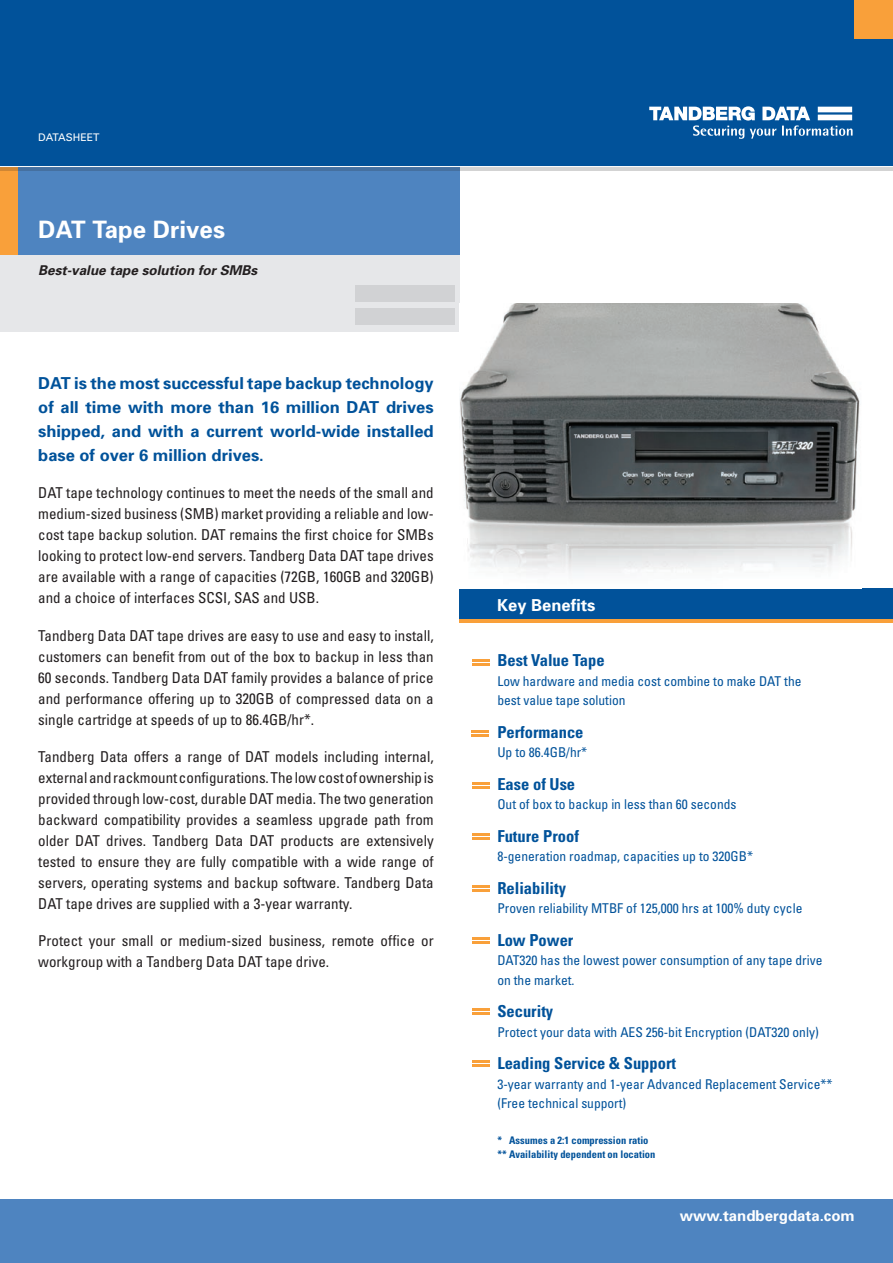
<style>
.page{position:relative;width:893px;height:1263px;background:#fff}
.page>*{position:absolute;margin:0;border:0;box-sizing:border-box;transform-origin:0 0}
.t1{font:700 24px "Univers";color:#fff}
.intro_blue{font:700 16.5px/24px "Univers";color:#01529a;text-align:justify}
.bullet_main{font:700 condensed 16.5px "Univers";color:#01529a}
.t2{font:700 16.5px "Univers";color:#fff}
.body{font:condensed 15px/21px "Univers";color:#231f20;text-align:justify}
.t3{font:700 15px "Univers";color:#fff}
.bullet_sub{font:condensed 13.5px/19.5px "Univers";color:#01529a}
.t4{font:italic 700 13.5px "Univers";color:#231f20}
.chart_blue{font:700 condensed 10.5px "Univers";color:#01529a}
.t5{font:10.5px "Univers";color:#fff}
</style>
<div class="page">
<div style="left:0;top:241px;width:459px;height:91px;background:#e6e7e9"></div>
<div style="left:0;top:164px;width:459px;height:91px;background:#4e84c0"></div>
<div style="left:0;top:164px;width:17px;height:91px;background:#f9a03a"></div>
<svg style="left:0;top:167px;width:893px;height:4px"></svg>
<div style="left:0;top:0;width:893px;height:166px;background:#01529a"></div>
<div style="left:855px;top:0;width:38px;height:38px;background:#f9a03a"></div>
<div style="left:0;top:1200px;width:893px;height:63px;background:#4e84c0"></div>
<div style="left:355px;top:285px;width:100px;height:17px;background:#d1d2d4"></div>
<div style="left:355px;top:308px;width:100px;height:17px;background:#d1d2d4"></div>
<svg style="left:649px;top:106px;width:204px;height:33px"></svg>
<hr style="left:0;top:166px;width:893px;height:1px;background:#fff">
<div style="left:459px;top:614px;width:434px;height:9px;background:#f9a03a"></div>
<div style="left:459px;top:589px;width:434px;height:30px;background:#01529a"></div>
<img style="left:460px;top:303px;width:400px;height:271px">
<svg style="left:472px;top:659px;width:18px;height:6px"></svg>
<hr style="left:472px;top:782px;width:18px;height:3px;background:#f9a03a">
<hr style="left:472px;top:786px;width:18px;height:3px;background:#f9a03a">
<hr style="left:472px;top:833px;width:18px;height:3px;background:#f9a03a">
<hr style="left:472px;top:837px;width:18px;height:3px;background:#f9a03a">
<hr style="left:472px;top:885px;width:18px;height:3px;background:#f9a03a">
<hr style="left:472px;top:889px;width:18px;height:3px;background:#f9a03a">
<hr style="left:472px;top:937px;width:18px;height:3px;background:#f9a03a">
<hr style="left:472px;top:941px;width:18px;height:3px;background:#f9a03a">
<hr style="left:472px;top:1008px;width:18px;height:3px;background:#f9a03a">
<hr style="left:472px;top:1012px;width:18px;height:3px;background:#f9a03a">
<hr style="left:472px;top:730px;width:17px;height:3px;background:#f9a03a">
<hr style="left:472px;top:734px;width:17px;height:3px;background:#f9a03a">
<hr style="left:472px;top:1060px;width:18px;height:3px;background:#f9a03a">
<hr style="left:472px;top:1064px;width:18px;height:3px;background:#f9a03a">
<p class="t5" style="left:38px;top:131px;width:63px">DATASHEET</p>
<p class="t1" style="left:38px;top:214px;width:188px">DAT Tape Drives</p>
<p class="t4" style="left:38px;top:261px;width:221px">Best-value tape solution for SMBs</p>
<p class="intro_blue" style="left:38px;top:371px;width:397px">DAT is the most successful tape backup technology of all time with more than 16 million DAT drives shipped, and with a current world-wide installed base of over 6 million drives.</p>
<p class="body" style="left:38px;top:482px;width:397px">DAT tape technology continues to meet the needs of the small and medium-sized business (SMB) market providing a reliable and low&shy;cost tape backup solution. DAT remains the first choice for SMBs looking to protect low-end servers. Tandberg Data DAT tape drives are available with a range of capacities (72GB, 160GB and 320GB) and a choice of interfaces SCSI, SAS and USB.</p>
<p class="body" style="left:38px;top:624px;width:397px">Tandberg Data DAT tape drives are easy to use and easy to install, customers can benefit from out of the box to backup in less than 60 seconds. Tandberg Data DAT family provides a balance of price and performance offering up to 320GB of compressed data on a single cartridge at speeds of up to 86.4GB/hr*.</p>
<p class="body" style="left:38px;top:745px;width:397px">Tandberg Data offers a range of DAT models including internal, external and rackmount configurations. The low cost of ownership is provided through low-cost, durable DAT media. The two generation backward compatibility provides a seamless upgrade path from older DAT drives. Tandberg Data DAT products are extensively tested to ensure they are fully compatible with a wide range of servers, operating systems and backup software. Tandberg Data DAT tape drives are supplied with a 3-year warranty.</p>
<p class="body" style="left:38px;top:930px;width:397px">Protect your small or medium-sized business, remote office or workgroup with a Tandberg Data DAT tape drive.</p>
<p class="t2" style="left:497px;top:594px;width:100px">Key Benefits</p>
<p class="bullet_main" style="left:497px;top:650px;width:109px">Best Value Tape</p>
<p class="bullet_sub" style="left:497px;top:671px;width:306px">Low hardware and media cost combine to make DAT the best value tape solution</p>
<p class="bullet_main" style="left:497px;top:722px;width:88px">Performance</p>
<p class="bullet_sub" style="left:497px;top:742px;width:91px">Up to 86.4GB/hr*</p>
<p class="bullet_main" style="left:497px;top:774px;width:79px">Ease of Use</p>
<p class="bullet_sub" style="left:497px;top:794px;width:241px">Out of box to backup in less than 60 seconds</p>
<p class="bullet_main" style="left:497px;top:826px;width:83px">Future Proof</p>
<p class="bullet_sub" style="left:497px;top:846px;width:257px">8-generation roadmap, capacities up to 320GB*</p>
<p class="bullet_main" style="left:497px;top:878px;width:70px">Reliability</p>
<p class="bullet_sub" style="left:497px;top:898px;width:307px">Proven reliability MTBF of 125,000 hrs at 100% duty cycle</p>
<p class="bullet_main" style="left:497px;top:930px;width:78px">Low Power</p>
<p class="bullet_sub" style="left:497px;top:950px;width:327px">DAT320 has the lowest power consumption of any tape drive on the market.</p>
<p class="bullet_main" style="left:497px;top:1001px;width:57px">Security</p>
<p class="bullet_sub" style="left:497px;top:1022px;width:323px">Protect your data with AES 256-bit Encryption (DAT320 only)</p>
<p class="bullet_main" style="left:497px;top:1053px;width:180px">Leading Service &amp; Support</p>
<p class="bullet_sub" style="left:497px;top:1074px;width:337px">3-year warranty and 1-year Advanced Replacement Service** (Free technical support)</p>
<p class="chart_blue" style="left:497px;top:1134px;width:153px">* Assumes a 2:1 compression ratio</p>
<p class="chart_blue" style="left:497px;top:1148px;width:159px">** Availability dependent on location</p>
<p class="t3" style="left:680px;top:1206px;width:177px">www.tandbergdata.com</p>
</div>
